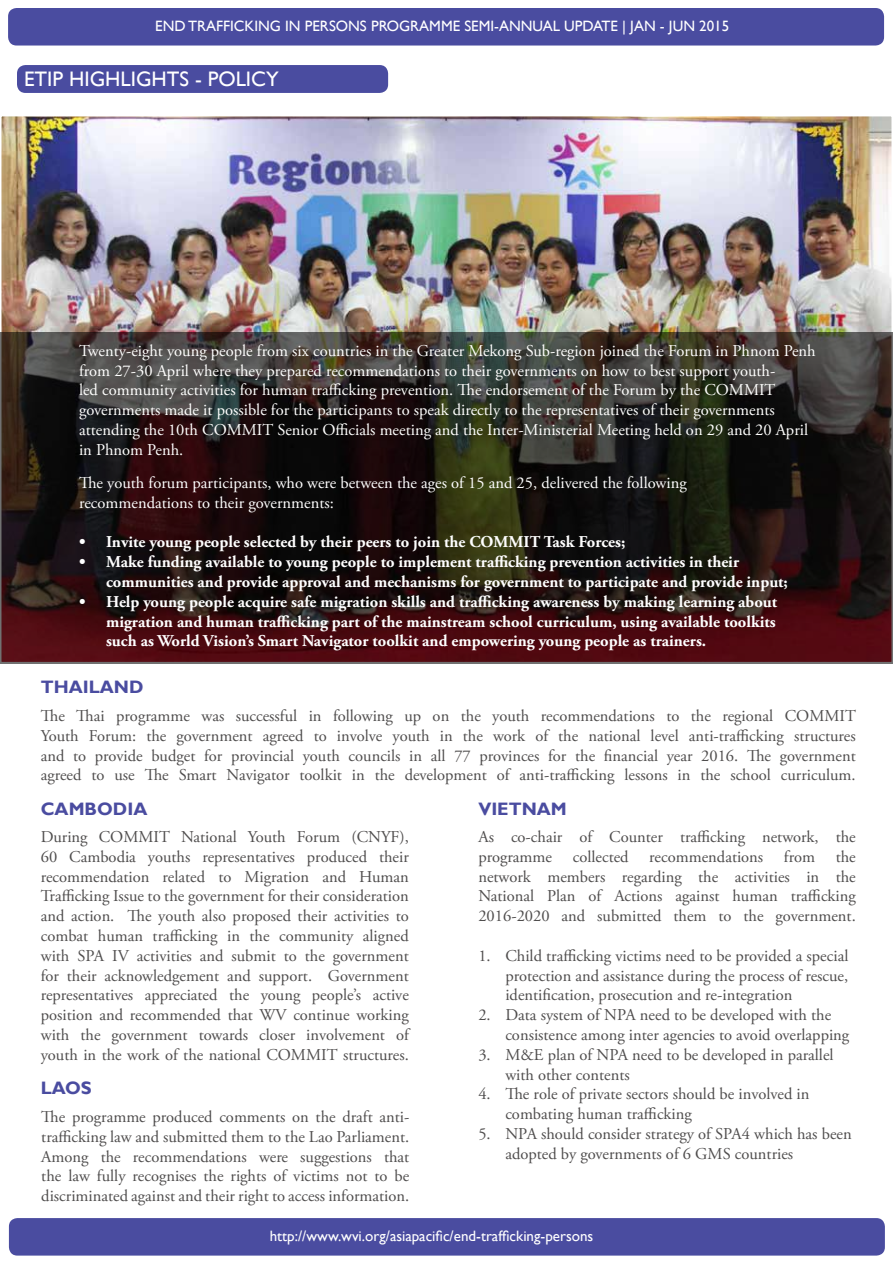
<style>
.page{position:relative;width:893px;height:1263px;background:#fff}
.page>*{position:absolute;margin:0;border:0;box-sizing:border-box;transform-origin:0 0}
.t1{font:21px "Gill Sans";color:#fff}
.t2{font:700 18px "Gill Sans";color:#4a4ca0}
.t3{font:16.5px/19.8px "Adobe Garamond Pro";color:#4f4d4d;text-align:justify}
.t4{font:700 16.5px/19.8px "Adobe Garamond Pro";color:#fff}
.t5{font:16.5px/19.8px "Adobe Garamond Pro";color:#fffffe}
.t6{font:16.5px/19.8px "Adobe Garamond Pro";color:#fff}
.t7{font:15px "Gill Sans";color:#fff}
</style>
<div class="page">
<div style="left:17px;top:65px;width:371px;height:28px;background:#4a4ca0;border-radius:9px"></div>
<img style="left:3px;top:118px;width:887px;height:214px">
<svg style="left:0;top:332px;width:893px;height:331px;background:#2c1c1a"></svg>
<div style="left:8px;top:8px;width:876px;height:38px;background:#4a4ca0;border-radius:9px"></div>
<div style="left:9px;top:1218px;width:876px;height:37px;background:#4a4ca0;border-radius:9px"></div>
<p class="t7" style="left:155px;top:17px;width:575px">END TRAFFICKING IN PERSONS PROGRAMME SEMI-ANNUAL UPDATE | JAN - JUN 2015</p>
<p class="t1" style="left:24px;top:66px;width:256px">ETIP HIGHLIGHTS - POLICY</p>
<p class="t5" style="left:79px;top:341px;width:738px">Twenty-eight young people from six countries in the Greater Mekong Sub-region joined the Forum in Phnom Penh from 27-30 April where they prepared recommendations to their governments on how to best support youth-<br>led community activities for human trafficking prevention. The endorsement of the Forum by the COMMIT governments made it possible for the participants to speak directly to the representatives of their governments attending the 10th COMMIT Senior Officials meeting and the Inter-Ministerial Meeting held on 29 and 20 April in Phnom Penh.</p>
<p class="t6" style="left:79px;top:473px;width:609px">The youth forum participants, who were between the ages of 15 and 25, delivered the following recommendations to their governments:</p>
<p class="t4" style="left:79px;top:532px;width:548px">• Invite young people selected by their peers to join the COMMIT Task Forces;</p>
<p class="t4" style="left:106px;top:552px;width:683px;text-indent:-27px">• Make funding available to young people to implement trafficking prevention activities in their communities and provide approval and mechanisms for government to participate and provide input;</p>
<p class="t4" style="left:106px;top:592px;width:673px;text-align:justify;text-indent:-27px">• Help young people acquire safe migration skills and trafficking awareness by making learning about migration and human trafficking part of the mainstream school curriculum, using available toolkits such as World Vision’s Smart Navigator toolkit and empowering young people as trainers.</p>
<p class="t2" style="left:41px;top:676px;width:104px">THAILAND</p>
<p class="t3" style="left:41px;top:706px;width:817px">The Thai programme was successful in following up on the youth recommendations to the regional COMMIT Youth Forum: the government agreed to involve youth in the work of the national level anti-trafficking structures and to provide budget for provincial youth councils in all 77 provinces for the financial year 2016. The government agreed to use The Smart Navigator toolkit in the development of anti-trafficking lessons in the school curriculum.</p>
<p class="t2" style="left:41px;top:798px;width:108px">CAMBODIA</p>
<p class="t3" style="left:41px;top:827px;width:370px">During COMMIT National Youth Forum (CNYF), 60 Cambodia youths representatives produced their recommendation related to Migration and Human Trafficking Issue to the government for their consideration and action. The youth also proposed their activities to combat human trafficking in the community aligned with SPA IV activities and submit to the government for their acknowledgement and support. Government representatives appreciated the young people’s active position and recommended that WV continue working with the government towards closer involvement of youth in the work of the national COMMIT structures.</p>
<p class="t2" style="left:41px;top:1077px;width:53px">LAOS</p>
<p class="t3" style="left:41px;top:1107px;width:370px">The programme produced comments on the draft anti&shy;trafficking law and submitted them to the Lao Parliament.<br>Among the recommendations were suggestions that the law fully recognises the rights of victims not to be discriminated against and their right to access information.</p>
<p class="t2" style="left:478px;top:798px;width:90px">VIETNAM</p>
<p class="t3" style="left:478px;top:827px;width:379px">As co-chair of Counter trafficking network, the programme collected recommendations from the network members regarding the activities in the National Plan of Actions against human trafficking 2016-2020 and submitted them to the government.</p>
<p class="t3" style="left:505px;top:946px;width:345px;text-indent:-27px">1. Child trafficking victims need to be provided a special protection and assistance during the process of rescue, identification, prosecution and re-integration</p>
<p class="t3" style="left:505px;top:1005px;width:345px;text-indent:-27px">2. Data system of NPA need to be developed with the consistence among inter agencies to avoid overlapping</p>
<p class="t3" style="left:505px;top:1045px;width:330px;text-indent:-27px">3. M&amp;E plan of NPA need to be developed in parallel with other contents</p>
<p class="t3" style="left:505px;top:1085px;width:306px;text-indent:-27px">4. The role of private sectors should be involved in combating human trafficking</p>
<p class="t3" style="left:505px;top:1124px;width:348px;text-indent:-27px">5. NPA should consider strategy of SPA4 which has been adopted by governments of 6 GMS countries</p>
<p class="t7" style="left:270px;top:1227px;width:325px">http://www.wvi.org/asiapacific/end-trafficking-persons</p>
</div>
